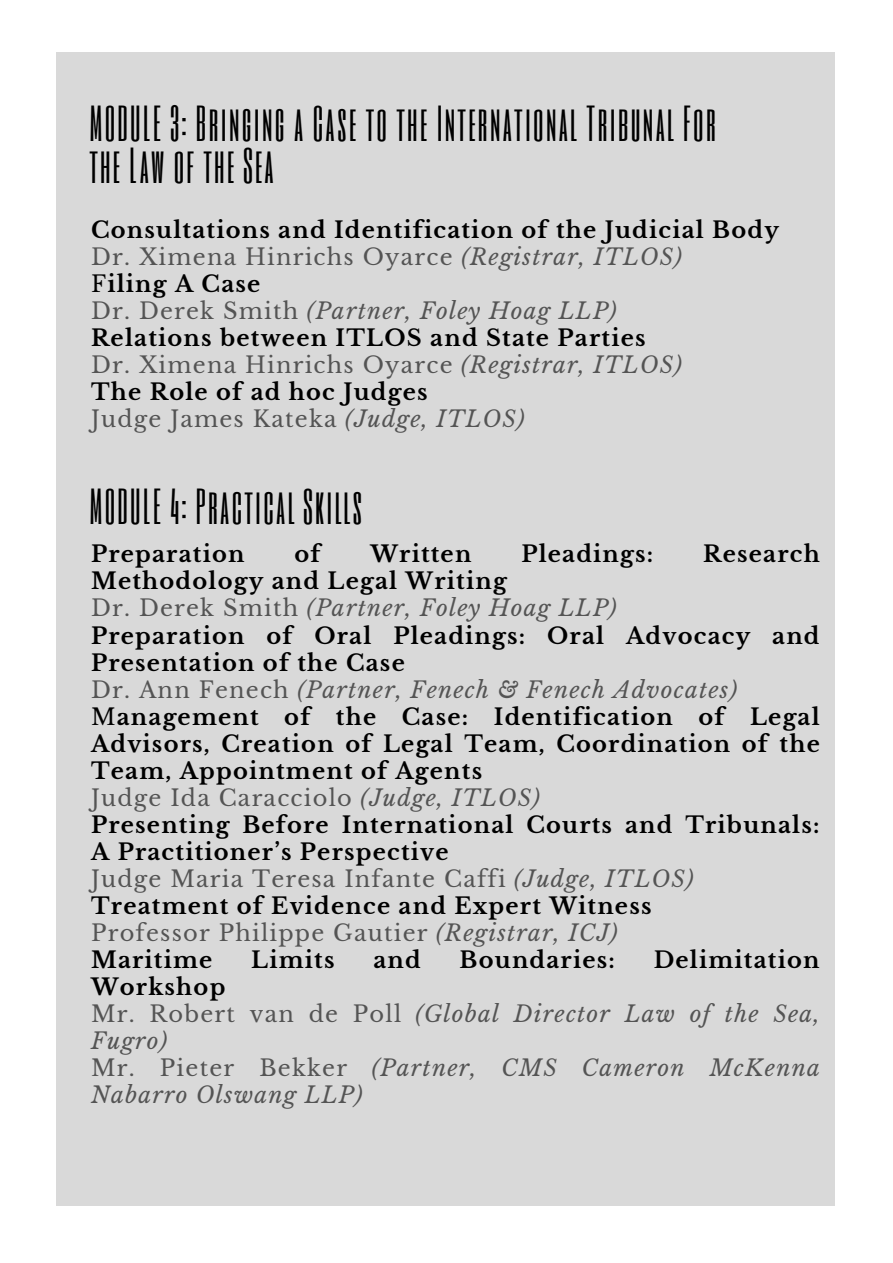
<style>
.page{position:relative;width:893px;height:1263px;background:#fff}
.page>*{position:absolute;margin:0;border:0;box-sizing:border-box;transform-origin:0 0}
.t1{font:42px/42.2px "Six Caps";letter-spacing:.055em;color:#000}
.t2{font:700 22.5px/27px "Libre Baskerville";letter-spacing:.055em;color:#000}
.t3{font:italic 22.5px/27px "Libre Baskerville";letter-spacing:.055em;color:#545454}
.t4{font:22.5px "Libre Baskerville";letter-spacing:.055em;color:#545454}
.s1{font-style:italic}
.s2{font-weight:400}
.s3{font-style:normal}
</style>
<div class="page">
<div style="left:57px;top:52px;width:777px;height:1153px;background:#d9d9d9"></div>
<p class="t1" style="left:89px;top:101px;width:628px">MODULE 3: Bringing a Case to the International Tribunal For the Law of the Sea</p>
<p class="t2" style="left:91px;top:217px;width:689px">Consultations and Identification of the Judicial Body</p>
<p class="t4" style="left:91px;top:243px;width:592px">Dr. Ximena Hinrichs Oyarce <span class="s1">(Registrar, ITLOS)</span></p>
<p class="t2" style="left:91px;top:271px;width:171px"><span class="s2">F</span>iling A Case</p>
<p class="t3" style="left:91px;top:298px;width:527px"><span class="s3">Dr. Derek Smith</span> (Partner, Foley Hoag LLP)</p>
<p class="t2" style="left:91px;top:325px;width:556px">Relations between ITLOS and State Parties</p>
<p class="t4" style="left:91px;top:351px;width:592px">Dr. Ximena Hinrichs Oyarce <span class="s1">(Registrar, ITLOS)</span></p>
<p class="t2" style="left:91px;top:379px;width:338px">The Role of ad hoc Judges</p>
<p class="t4" style="left:91px;top:406px;width:435px">Judge James Kateka <span class="s1">(Judge, ITLOS)</span></p>
<p class="t1" style="left:89px;top:484px;width:274px">MODULE 4: Practical Skills</p>
<p class="t2" style="left:91px;top:541px;width:155px">Preparation</p>
<p class="t2" style="left:294px;top:541px;width:28px">of</p>
<p class="t2" style="left:370px;top:541px;width:102px">Written</p>
<p class="t2" style="left:521px;top:541px;width:133px">Pleadings:</p>
<p class="t2" style="left:703px;top:541px;width:118px">Research</p>
<p class="t2" style="left:91px;top:568px;width:417px">Methodology and Legal Writing</p>
<p class="t3" style="left:91px;top:595px;width:527px"><span class="s3">Dr. Derek Smith</span> (Partner, Foley Hoag LLP)</p>
<p class="t2" style="left:91px;top:622px;width:730px">Preparation of Oral Pleadings: Oral Advocacy and<br>Presentation of the Case</p>
<p class="t3" style="left:91px;top:676px;width:648px"><span class="s3">Dr. Ann Fenech</span> (Partner, Fenech &amp; Fenech Advocates)</p>
<p class="t2" style="left:91px;top:703px;width:730px;text-align:justify"><span class="s2">M</span>anagement of the Case: Identification of Legal Advisors, Creation of Legal Team, Coordination of the Team, Appointment of Agents</p>
<p class="t4" style="left:91px;top:784px;width:450px">Judge Ida Caracciolo <span class="s1">(Judge, ITLOS)</span></p>
<p class="t2" style="left:91px;top:811px;width:730px">Presenting Before International Courts and Tribunals:<br>A Practitioner’s Perspective</p>
<p class="t4" style="left:91px;top:865px;width:604px">Judge Maria Teresa Infante Caffi <span class="s1">(Judge, ITLOS)</span></p>
<p class="t2" style="left:91px;top:892px;width:562px">Treatment of Evidence and Expert Witness</p>
<p class="t4" style="left:91px;top:919px;width:528px">Professor Philippe Gautier <span class="s1">(Registrar, ICJ)</span></p>
<p class="t2" style="left:91px;top:946px;width:123px">Maritime</p>
<p class="t2" style="left:251px;top:946px;width:85px">Limits</p>
<p class="t2" style="left:373px;top:946px;width:49px">and</p>
<p class="t2" style="left:459px;top:946px;width:157px">Boundaries:</p>
<p class="t2" style="left:653px;top:946px;width:167px">Delimitation</p>
<p class="t2" style="left:91px;top:973px;width:136px">Workshop</p>
<p class="t3" style="left:91px;top:1000px;width:730px"><span class="s3">Mr. Robert van de Poll</span> (Global Director Law of the Sea,<br>Fugro)</p>
<p class="t3" style="left:91px;top:1054px;width:730px"><span class="s3">Mr. Pieter Bekker</span> (Partner, CMS Cameron McKenna<br>Nabarro Olswang LLP)</p>
</div>
